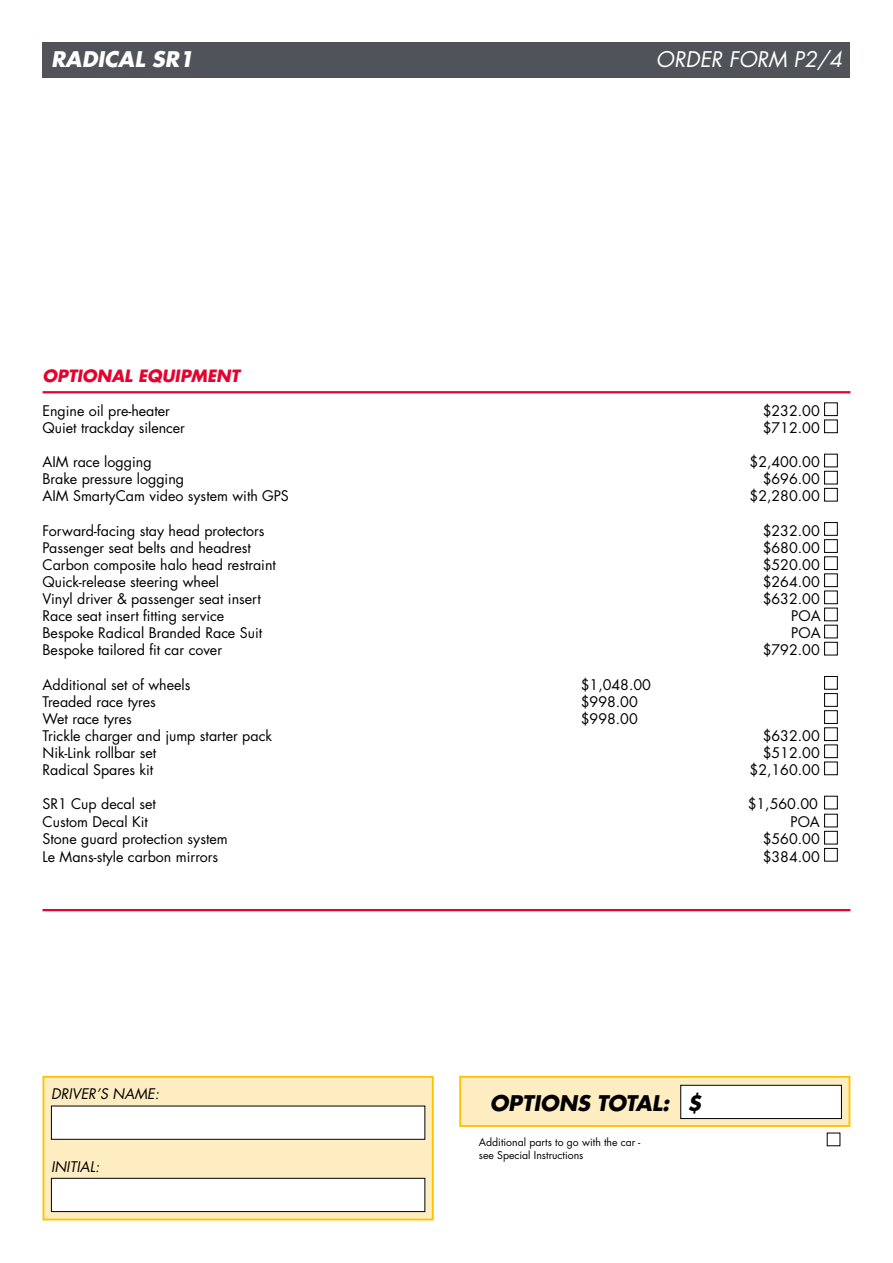
<style>
.page{position:relative;width:893px;height:1263px;background:#fff}
.page>*{position:absolute;margin:0;border:0;box-sizing:border-box;transform-origin:0 0}
.t1{font:italic 700 21px "Futura LT Pro";color:#000}
.t2{font:italic 21px "Futura LT Pro";color:#fff}
.t3{font:italic 700 21px "Futura LT Pro";color:#fff}
.t4{font:italic 700 16.5px "Futura LT Pro";color:#e4032e}
.t5{font:14.25px "Futura LT Pro";color:#000}
.t6{font:italic 14.25px "Futura LT Pro";color:#000}
.t7{font:10.5px/12.6px "Futura LT Pro";color:#000}
</style>
<div class="page">
<div style="left:43px;top:43px;width:807px;height:35px;background:#50535a"></div>
<hr style="left:43px;top:391px;width:807px;height:2px;background:#e4032e">
<hr style="left:43px;top:909px;width:807px;height:2px;background:#e4032e">
<div style="left:824px;top:402px;width:14px;height:14px;border:1px solid #000"></div>
<div style="left:824px;top:420px;width:14px;height:13px;border:1px solid #000"></div>
<div style="left:824px;top:454px;width:14px;height:13px;border:1px solid #000"></div>
<div style="left:824px;top:471px;width:14px;height:13px;border:1px solid #000"></div>
<div style="left:824px;top:488px;width:14px;height:13px;border:1px solid #000"></div>
<div style="left:824px;top:522px;width:14px;height:14px;border:1px solid #000"></div>
<div style="left:824px;top:539px;width:14px;height:14px;border:1px solid #000"></div>
<div style="left:824px;top:556px;width:14px;height:14px;border:1px solid #000"></div>
<div style="left:824px;top:573px;width:14px;height:14px;border:1px solid #000"></div>
<div style="left:824px;top:591px;width:14px;height:13px;border:1px solid #000"></div>
<div style="left:824px;top:608px;width:14px;height:13px;border:1px solid #000"></div>
<div style="left:824px;top:625px;width:14px;height:13px;border:1px solid #000"></div>
<div style="left:824px;top:642px;width:14px;height:13px;border:1px solid #000"></div>
<div style="left:824px;top:676px;width:14px;height:14px;border:1px solid #000"></div>
<div style="left:824px;top:693px;width:14px;height:14px;border:1px solid #000"></div>
<div style="left:824px;top:710px;width:14px;height:14px;border:1px solid #000"></div>
<div style="left:824px;top:727px;width:14px;height:14px;border:1px solid #000"></div>
<div style="left:824px;top:744px;width:14px;height:14px;border:1px solid #000"></div>
<div style="left:824px;top:762px;width:14px;height:13px;border:1px solid #000"></div>
<div style="left:824px;top:796px;width:14px;height:13px;border:1px solid #000"></div>
<div style="left:824px;top:814px;width:14px;height:13px;border:1px solid #000"></div>
<div style="left:824px;top:831px;width:14px;height:13px;border:1px solid #000"></div>
<div style="left:824px;top:848px;width:14px;height:13px;border:1px solid #000"></div>
<div style="left:459px;top:1076px;width:391px;height:51px;background:#ffedc2;border:2px solid #fdc300"></div>
<div style="left:681px;top:1085px;width:160px;height:33px;background:#fff"></div>
<div style="left:680px;top:1085px;width:162px;height:34px;border:1px solid #000"></div>
<div style="left:43px;top:1076px;width:391px;height:144px;background:#ffedc2;border:2px solid #fdc300"></div>
<div style="left:51px;top:1106px;width:374px;height:33px;background:#fff"></div>
<div style="left:51px;top:1106px;width:374px;height:34px;border:1px solid #000"></div>
<div style="left:51px;top:1178px;width:374px;height:33px;background:#fff"></div>
<div style="left:51px;top:1178px;width:374px;height:34px;border:1px solid #000"></div>
<h1 class="t3" style="left:51px;top:43px;width:144px">RADICAL SR1</h1>
<h1 class="t2" style="left:656px;top:45px;width:187px">ORDER FORM P2/4</h1>
<p class="t4" style="left:43px;top:363px;width:198px">OPTIONAL EQUIPMENT</p>
<p class="t5" style="left:43px;top:401px;width:129px">Engine oil pre-heater</p>
<p class="t5" style="left:763px;top:401px;width:59px">$232.00</p>
<p class="t5" style="left:43px;top:418px;width:144px">Quiet trackday silencer</p>
<p class="t5" style="left:763px;top:418px;width:59px">$712.00</p>
<p class="t5" style="left:43px;top:452px;width:111px">AIM race logging</p>
<p class="t5" style="left:750px;top:452px;width:72px">$2,400.00</p>
<p class="t5" style="left:43px;top:469px;width:143px">Brake pressure logging</p>
<p class="t5" style="left:763px;top:469px;width:59px">$696.00</p>
<p class="t5" style="left:43px;top:486px;width:248px">AIM SmartyCam video system with GPS</p>
<p class="t5" style="left:750px;top:486px;width:72px">$2,280.00</p>
<p class="t5" style="left:43px;top:521px;width:224px">Forward-facing stay head protectors</p>
<p class="t5" style="left:763px;top:521px;width:59px">$232.00</p>
<p class="t5" style="left:43px;top:538px;width:210px">Passenger seat belts and headrest</p>
<p class="t5" style="left:763px;top:538px;width:59px">$680.00</p>
<p class="t5" style="left:43px;top:555px;width:235px">Carbon composite halo head restraint</p>
<p class="t5" style="left:763px;top:555px;width:59px">$520.00</p>
<p class="t5" style="left:43px;top:572px;width:178px">Quick-release steering wheel</p>
<p class="t5" style="left:763px;top:572px;width:59px">$264.00</p>
<p class="t5" style="left:43px;top:589px;width:220px">Vinyl driver &amp; passenger seat insert</p>
<p class="t5" style="left:763px;top:589px;width:59px">$632.00</p>
<p class="t5" style="left:43px;top:606px;width:183px">Race seat insert fitting service</p>
<p class="t5" style="left:791px;top:606px;width:31px">POA</p>
<p class="t5" style="left:43px;top:623px;width:221px">Bespoke Radical Branded Race Suit</p>
<p class="t5" style="left:791px;top:623px;width:31px">POA</p>
<p class="t5" style="left:43px;top:640px;width:181px">Bespoke tailored fit car cover</p>
<p class="t5" style="left:763px;top:640px;width:59px">$792.00</p>
<p class="t5" style="left:43px;top:675px;width:149px">Additional set of wheels</p>
<p class="t5" style="left:581px;top:675px;width:72px">$1,048.00</p>
<p class="t5" style="left:43px;top:692px;width:115px">Treaded race tyres</p>
<p class="t5" style="left:581px;top:692px;width:59px">$998.00</p>
<p class="t5" style="left:43px;top:709px;width:91px">Wet race tyres</p>
<p class="t5" style="left:581px;top:709px;width:59px">$998.00</p>
<p class="t5" style="left:43px;top:726px;width:231px">Trickle charger and jump starter pack</p>
<p class="t5" style="left:763px;top:726px;width:59px">$632.00</p>
<p class="t5" style="left:43px;top:743px;width:115px">Nik-Link rollbar set</p>
<p class="t5" style="left:763px;top:743px;width:59px">$512.00</p>
<p class="t5" style="left:43px;top:760px;width:112px">Radical Spares kit</p>
<p class="t5" style="left:750px;top:760px;width:72px">$2,160.00</p>
<p class="t5" style="left:43px;top:794px;width:115px">SR1 Cup decal set</p>
<p class="t5" style="left:748px;top:794px;width:72px">$1,560.00</p>
<p class="t5" style="left:43px;top:812px;width:107px">Custom Decal Kit</p>
<p class="t5" style="left:791px;top:812px;width:31px">POA</p>
<p class="t5" style="left:43px;top:829px;width:187px">Stone guard protection system</p>
<p class="t5" style="left:763px;top:829px;width:59px">$560.00</p>
<p class="t5" style="left:43px;top:846px;width:177px">Le Mans-style carbon mirrors</p>
<p class="t5" style="left:763px;top:846px;width:59px">$384.00</p>
<p class="t6" style="left:51px;top:1084px;width:110px">DRIVER’S NAME:</p>
<p class="t6" style="left:51px;top:1156px;width:50px">INITIAL:</p>
<h1 class="t1" style="left:490px;top:1086px;width:214px">OPTIONS TOTAL: $</h1>
<p class="t7" style="left:479px;top:1136px;width:163px">Additional parts to go with the car - see Special Instructions</p>
</div>
